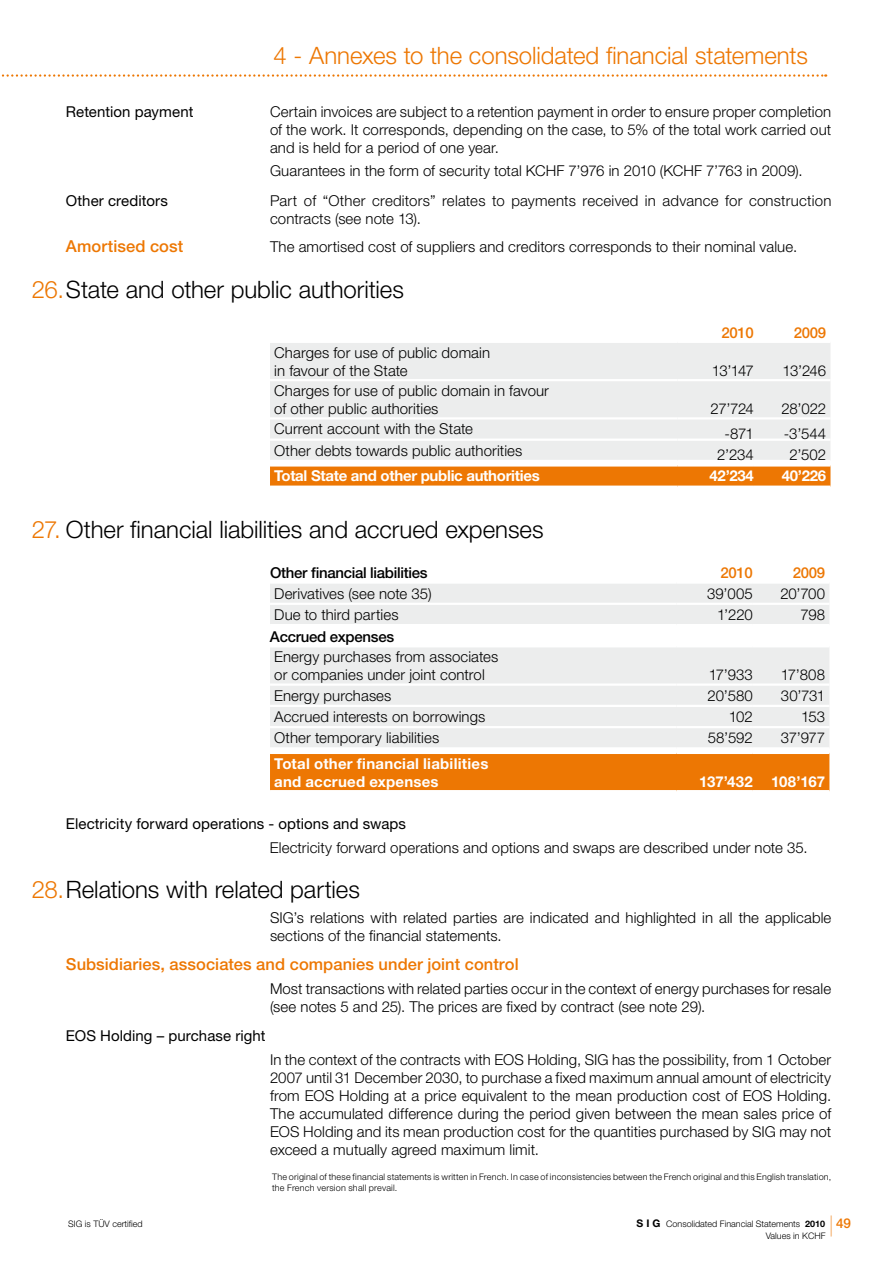
<style>
.page{position:relative;width:893px;height:1263px;background:#fff}
.page>*{position:absolute;margin:0;border:0;box-sizing:border-box;transform-origin:0 0}
.t1{font:300 24px "Helvetica Neue LT Std";letter-spacing:-.005em;color:#000}
.t2{font:300 24px "Helvetica Neue LT Std";letter-spacing:-.005em;color:#ed7703}
.t3{font:300 21px "Helvetica Neue LT Std";color:#ed7703;scale:.5 1}
.t4{font:500 16.5px "Helvetica Neue LT Std";letter-spacing:.005em;color:#ed7703}
.t5{font:300 15px/18px "Helvetica Neue LT Std";letter-spacing:.005em;color:#000}
.t6{font:15px "Helvetica Neue LT Std";letter-spacing:.005em;color:#000}
.t7{font:700 15px/18px "Helvetica Neue LT Std";letter-spacing:.005em;color:#fff}
.t8{font:500 15px "Helvetica Neue LT Std";letter-spacing:-.02em;color:#000}
.t9{font:700 15px "Helvetica Neue LT Std";letter-spacing:-.02em;color:#fff}
.t10{font:500 15px "Helvetica Neue LT Std";letter-spacing:-.02em;color:#ed7703}
.t11{font:300 9px/10.8px "Helvetica Neue LT Std";letter-spacing:.02em;color:#000}
.t12{font:300 9px "Helvetica Neue LT Std";color:#000}
.s1{color:#ed7703}
.s2{font-weight:700;font-size:10.5px}
.s3{font-weight:700}
.s4{font-weight:500;font-size:13.5px;color:#ed7703}
</style>
<div class="page">
<svg style="left:1px;top:74px;width:825px;height:3px"></svg>
<div style="left:270px;top:343px;width:560px;height:117px;background:#eceded"></div>
<div style="left:270px;top:467px;width:560px;height:19px;background:#ed7703"></div>
<hr style="left:270px;top:379px;width:407px;height:2px;background:#fff">
<hr style="left:677px;top:379px;width:77px;height:2px;background:#fff">
<hr style="left:754px;top:379px;width:76px;height:2px;background:#fff">
<hr style="left:270px;top:417px;width:407px;height:2px;background:#fff">
<hr style="left:677px;top:417px;width:77px;height:2px;background:#fff">
<hr style="left:754px;top:417px;width:76px;height:2px;background:#fff">
<hr style="left:270px;top:438px;width:407px;height:3px;background:#fff">
<hr style="left:677px;top:438px;width:77px;height:3px;background:#fff">
<hr style="left:754px;top:438px;width:76px;height:3px;background:#fff">
<svg style="left:270px;top:584px;width:559px;height:163px;fill:#eceded"></svg>
<div style="left:270px;top:754px;width:559px;height:36px;background:#ed7703"></div>
<hr style="left:270px;top:603px;width:406px;height:2px;background:#fff">
<hr style="left:676px;top:603px;width:77px;height:2px;background:#fff">
<hr style="left:753px;top:603px;width:76px;height:2px;background:#fff">
<hr style="left:270px;top:624px;width:406px;height:2px;background:#fff">
<hr style="left:676px;top:624px;width:77px;height:2px;background:#fff">
<hr style="left:753px;top:624px;width:76px;height:2px;background:#fff">
<hr style="left:270px;top:645px;width:406px;height:2px;background:#fff">
<hr style="left:676px;top:645px;width:77px;height:2px;background:#fff">
<hr style="left:753px;top:645px;width:76px;height:2px;background:#fff">
<hr style="left:270px;top:683px;width:406px;height:3px;background:#fff">
<hr style="left:676px;top:683px;width:77px;height:3px;background:#fff">
<hr style="left:753px;top:683px;width:76px;height:3px;background:#fff">
<hr style="left:270px;top:705px;width:406px;height:2px;background:#fff">
<hr style="left:676px;top:705px;width:77px;height:2px;background:#fff">
<hr style="left:753px;top:705px;width:76px;height:2px;background:#fff">
<hr style="left:270px;top:726px;width:406px;height:2px;background:#fff">
<hr style="left:676px;top:726px;width:77px;height:2px;background:#fff">
<hr style="left:753px;top:726px;width:76px;height:2px;background:#fff">
<h1 class="t2" style="left:274px;top:41px;width:536px">4 - Annexes to the consolidated financial statements</h1>
<p class="t6" style="left:66px;top:103px;width:129px">Retention payment</p>
<p class="t5" style="left:270px;top:102px;width:563px;text-align:justify">Certain invoices are subject to a retention payment in order to ensure proper completion of the work. It corresponds, depending on the case, to 5% of the total work carried out and is held for a period of one year.</p>
<p class="t5" style="left:270px;top:162px;width:534px">Guarantees in the form of security total KCHF 7’976 in 2010 (KCHF 7’763 in 2009).</p>
<p class="t6" style="left:66px;top:192px;width:103px">Other creditors</p>
<p class="t5" style="left:270px;top:191px;width:563px">Part of “Other creditors” relates to payments received in advance for construction contracts (see note 13).</p>
<p class="t4" style="left:66px;top:236px;width:119px">Amortised cost</p>
<p class="t5" style="left:270px;top:237px;width:529px">The amortised cost of suppliers and creditors corresponds to their nominal value.</p>
<h1 class="t1" style="left:32px;top:274px;width:374px"><span class="s1">26.</span>State and other public authorities</h1>
<p class="t10" style="left:721px;top:323px;width:34px">2010</p>
<p class="t10" style="left:794px;top:323px;width:34px">2009</p>
<p class="t5" style="left:274px;top:343px;width:217px">Charges for use of public domain in favour of the State</p>
<p class="t5" style="left:712px;top:361px;width:44px">13’147</p>
<p class="t5" style="left:783px;top:361px;width:45px">13’246</p>
<p class="t5" style="left:274px;top:381px;width:276px">Charges for use of public domain in favour of other public authorities</p>
<p class="t5" style="left:711px;top:399px;width:45px">27’724</p>
<p class="t5" style="left:781px;top:399px;width:46px">28’022</p>
<p class="t5" style="left:274px;top:420px;width:200px">Current account with the State</p>
<p class="t5" style="left:725px;top:424px;width:31px">-871</p>
<p class="t5" style="left:784px;top:424px;width:44px">-3’544</p>
<p class="t5" style="left:274px;top:441px;width:250px">Other debts towards public authorities</p>
<p class="t5" style="left:717px;top:445px;width:38px">2’234</p>
<p class="t5" style="left:789px;top:445px;width:38px">2’502</p>
<p class="t9" style="left:274px;top:467px;width:267px">Total State and other public authorities</p>
<p class="t7" style="left:710px;top:467px;width:46px">42’234</p>
<p class="t7" style="left:782px;top:467px;width:46px">40’226</p>
<h1 class="t1" style="left:32px;top:515px;width:513px"><span class="s1">27.</span> Other financial liabilities and accrued expenses</h1>
<p class="t8" style="left:270px;top:564px;width:159px">Other financial liabilities</p>
<p class="t10" style="left:720px;top:564px;width:34px">2010</p>
<p class="t10" style="left:793px;top:564px;width:34px">2009</p>
<p class="t5" style="left:274px;top:584px;width:159px">Derivatives (see note 35)</p>
<p class="t5" style="left:707px;top:584px;width:47px">39’005</p>
<p class="t5" style="left:780px;top:584px;width:46px">20’700</p>
<p class="t5" style="left:274px;top:605px;width:126px">Due to third parties</p>
<p class="t5" style="left:717px;top:605px;width:37px">1’220</p>
<p class="t5" style="left:800px;top:605px;width:26px">798</p>
<p class="t8" style="left:270px;top:628px;width:126px">Accrued expenses</p>
<p class="t5" style="left:274px;top:648px;width:226px">Energy purchases from associates or companies under joint control</p>
<p class="t5" style="left:709px;top:666px;width:46px">17’933</p>
<p class="t5" style="left:781px;top:666px;width:46px">17’808</p>
<p class="t5" style="left:274px;top:686px;width:119px">Energy purchases</p>
<p class="t5" style="left:708px;top:686px;width:47px">20’580</p>
<p class="t5" style="left:781px;top:686px;width:46px">30’731</p>
<p class="t5" style="left:274px;top:707px;width:213px">Accrued interests on borrowings</p>
<p class="t5" style="left:729px;top:707px;width:26px">102</p>
<p class="t5" style="left:801px;top:707px;width:26px">153</p>
<p class="t5" style="left:274px;top:728px;width:167px">Other temporary liabilities</p>
<p class="t5" style="left:708px;top:728px;width:46px">58’592</p>
<p class="t5" style="left:781px;top:728px;width:46px">37’977</p>
<p class="t7" style="left:274px;top:754px;width:216px">Total other financial liabilities and accrued expenses</p>
<p class="t7" style="left:699px;top:772px;width:128px">137’432 108’167</p>
<p class="t6" style="left:66px;top:815px;width:342px">Electricity forward operations - options and swaps</p>
<p class="t5" style="left:270px;top:838px;width:539px">Electricity forward operations and options and swaps are described under note 35.</p>
<h1 class="t1" style="left:32px;top:875px;width:330px"><span class="s1">28.</span>Relations with related parties</h1>
<p class="t5" style="left:270px;top:908px;width:563px">SIG’s relations with related parties are indicated and highlighted in all the applicable sections of the financial statements.</p>
<p class="t4" style="left:66px;top:954px;width:454px">Subsidiaries, associates and companies under joint control</p>
<p class="t5" style="left:270px;top:979px;width:563px">Most transactions with related parties occur in the context of energy purchases for resale (see notes 5 and 25). The prices are fixed by contract (see note 29).</p>
<p class="t6" style="left:66px;top:1026px;width:201px">EOS Holding – purchase right</p>
<p class="t5" style="left:270px;top:1050px;width:563px;text-align:justify">In the context of the contracts with EOS Holding, SIG has the possibility, from 1 October 2007 until 31 December 2030, to purchase a fixed maximum annual amount of electricity from EOS Holding at a price equivalent to the mean production cost of EOS Holding.<br>The accumulated difference during the period given between the mean sales price of EOS Holding and its mean production cost for the quantities purchased by SIG may not exceed a mutually agreed maximum limit.</p>
<p class="t11" style="left:272px;top:1171px;width:561px">The original of these financial statements is written in French. In case of inconsistencies between the French original and this English translation, the French version shall prevail.</p>
<h2 class="t3" style="left:830px;top:1211px;width:6px">|</h2>
<p class="t12" style="left:68px;top:1218px;width:76px">SIG is TÜV certified</p>
<p class="t12" style="left:636px;top:1218px;width:216px"><span class="s2">S I G</span> Consolidated Financial Statements <span class="s3">2010</span> <span class="s4">49</span></p>
<p class="t12" style="left:766px;top:1230px;width:61px">Values in KCHF</p>
</div>
